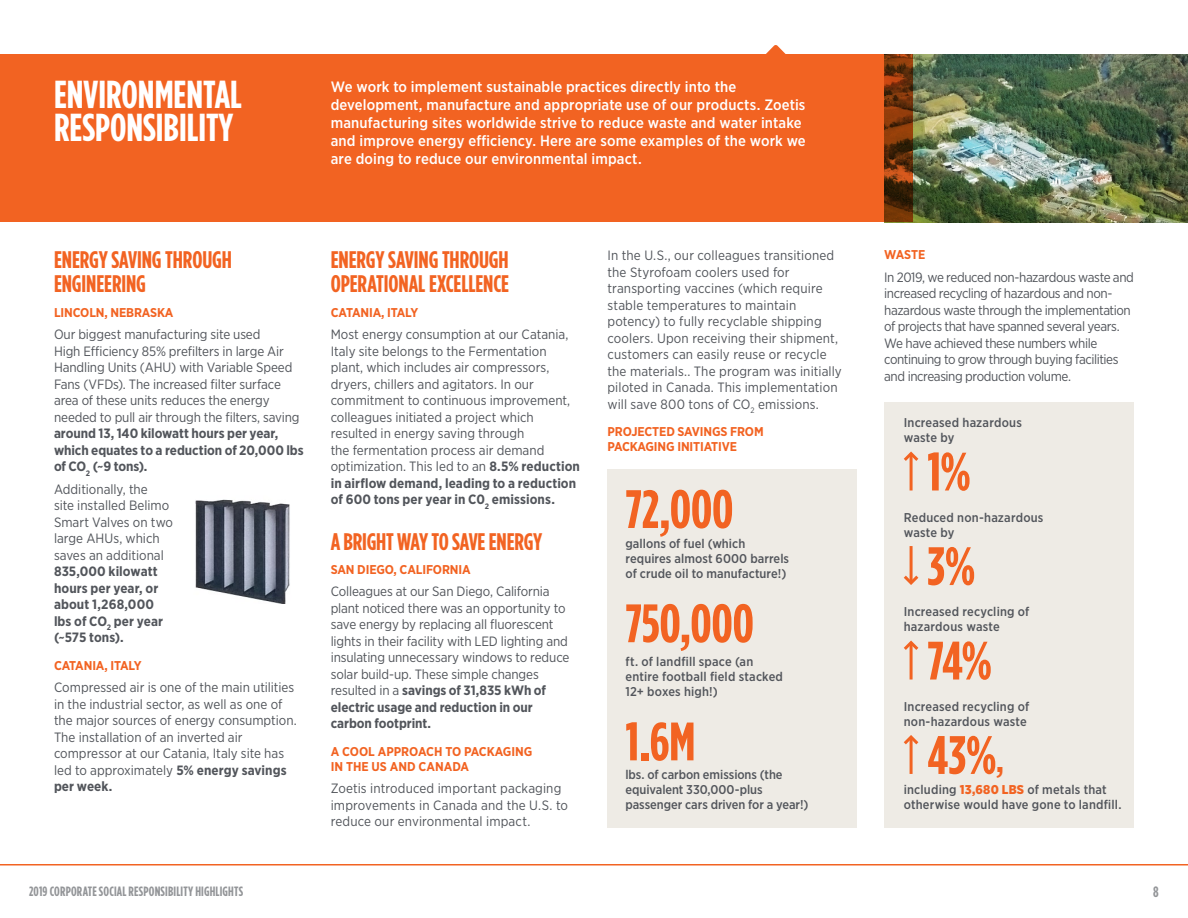
<style>
.page{position:relative;width:1188px;height:918px;background:#fff}
.page>*{position:absolute;margin:0;border:0;box-sizing:border-box;transform-origin:0 0}
.number_large{font:700 54px "Gotham Condensed";letter-spacing:-.005em;color:#f26322}
.Divider_Page_Large_T{font:700 39px/33px "Gotham Condensed";color:#fff}
.H2{font:700 24px/24px "Gotham Condensed";letter-spacing:-.005em;color:#f26322}
.Narrative_Intro_Text{font:500 15px/18px "Gotham Narrow";letter-spacing:.01em;color:#fff}
.t1{font:700 15px "Gotham Condensed";color:#939598}
.Body_P_lv1{font:13.5px/16.5px "Gotham Narrow";letter-spacing:-.005em;color:#52555b}
.Body_P_lv1-2{font:13.5px/16.5px "Gotham Narrow";letter-spacing:-.03em;color:#52555b}
.t2{font:700 13.5px "Gotham Condensed";letter-spacing:.015em;color:#939598}
.lv3{font:500 12.75px/15px "Gotham Narrow";letter-spacing:.01em;color:#52555b}
.t3{font:700 12.75px/15.3px "Gotham Narrow";letter-spacing:-.01em;color:#f26322}
.s1{font-weight:700}
.s2{font-size:36px}
.s3{font-weight:900;color:#f26322}
</style>
<div class="page">
<div style="left:608px;top:469px;width:249px;height:359px;background:#eeebe5"></div>
<div style="left:884px;top:402px;width:250px;height:426px;background:#eeebe5"></div>
<img style="left:195px;top:499px;width:95px;height:104px">
<img style="left:914px;top:54px;width:274px;height:168px">
<div style="left:0;top:54px;width:914px;height:168px;background:#f26322"></div>
<hr style="left:910px;top:643px;width:3px;height:37px;background:#f26322">
<svg style="left:903px;top:640px;width:16px;height:13px"></svg>
<hr style="left:910px;top:546px;width:3px;height:37px;background:#f26322">
<svg style="left:903px;top:572px;width:16px;height:13px"></svg>
<hr style="left:910px;top:737px;width:3px;height:37px;background:#f26322">
<svg style="left:903px;top:735px;width:16px;height:13px"></svg>
<hr style="left:910px;top:454px;width:3px;height:36px;background:#f26322">
<svg style="left:903px;top:451px;width:16px;height:13px"></svg>
<hr style="left:0;top:864px;width:1188px;height:2px;background:#f26322">
<svg style="left:766px;top:45px;width:20px;height:9px"></svg>
<p class="Divider_Page_Large_T" style="left:54px;top:77px;width:189px">ENVIRONMENTAL<br>RESPONSIBILITY</p>
<p class="Narrative_Intro_Text" style="left:331px;top:78px;width:477px">We work to implement sustainable practices directly into the development, manufacture and appropriate use of our products. Zoetis manufacturing sites worldwide strive to reduce waste and water intake and improve energy efficiency. Here are some examples of the work we are doing to reduce our environmental impact.</p>
<h5 class="H2" style="left:54px;top:248px;width:179px">ENERGY SAVING THROUGH<br>ENGINEERING</h5>
<h4 class="t3" style="left:54px;top:305px;width:121px">LINCOLN, NEBRASKA</h4>
<p class="Body_P_lv1" style="left:54px;top:326px;width:251px">Our biggest manufacturing site used<br>High Efficiency 85% prefilters in large Air Handling Units (AHU) with Variable Speed Fans (VFDs). The increased filter surface area of these units reduces the energy needed to pull air through the filters, saving <span class="s1">around 13, 140 kilowatt hours per year, which equates to a reduction of 20,000 lbs of CO</span><sub>2</sub> <span class="s1">(~9 tons).</span></p>
<p class="Body_P_lv1" style="left:54px;top:481px;width:121px">Additionally, the<br>site installed Belimo<br>Smart Valves on two large AHUs, which saves an additional<br><span class="s1">835,000 kilowatt hours per year, or about 1,268,000 lbs of CO</span><sub>2</sub> <span class="s1">per year (~575 tons).</span></p>
<h4 class="t3" style="left:54px;top:657px;width:89px">CATANIA, ITALY</h4>
<p class="Body_P_lv1" style="left:54px;top:679px;width:244px">Compressed air is one of the main utilities in the industrial sector, as well as one of the major sources of energy consumption.<br>The installation of an inverted air compressor at our Catania, Italy site has led to approximately <span class="s1">5% energy savings per week.</span></p>
<h5 class="H2" style="left:331px;top:248px;width:180px">ENERGY SAVING THROUGH<br>OPERATIONAL EXCELLENCE</h5>
<h4 class="t3" style="left:331px;top:305px;width:89px">CATANIA, ITALY</h4>
<p class="Body_P_lv1" style="left:331px;top:326px;width:251px">Most energy consumption at our Catania, Italy site belongs to the Fermentation plant, which includes air compressors, dryers, chillers and agitators. In our commitment to continuous improvement, colleagues initiated a project which resulted in energy saving through<br>the fermentation process air demand optimization. This led to an <span class="s1">8.5% reduction in airflow demand, leading to a reduction of 600 tons per year in C0</span><sub>2</sub> <span class="s1">emissions.</span></p>
<h5 class="H2" style="left:331px;top:529px;width:213px">A BRIGHT WAY TO SAVE ENERGY</h5>
<h4 class="t3" style="left:331px;top:562px;width:141px">SAN DIEGO, CALIFORNIA</h4>
<p class="Body_P_lv1" style="left:331px;top:583px;width:240px">Colleagues at our San Diego, California plant noticed there was an opportunity to save energy by replacing all fluorescent lights in their facility with LED lighting and insulating unnecessary windows to reduce solar build-up. These simple changes resulted in a <span class="s1">savings of 31,835 kWh of electric usage and reduction in our carbon footprint.</span></p>
<h4 class="t3" style="left:331px;top:743px;width:203px">A COOL APPROACH TO PACKAGING<br>IN THE US AND CANADA</h4>
<p class="Body_P_lv1" style="left:331px;top:780px;width:239px">Zoetis introduced important packaging improvements in Canada and the U.S. to reduce our environmental impact.</p>
<p class="Body_P_lv1" style="left:608px;top:247px;width:236px">In the U.S., our colleagues transitioned the Styrofoam coolers used for transporting vaccines (which require stable temperatures to maintain potency) to fully recyclable shipping coolers. Upon receiving their shipment, customers can easily reuse or recycle the materials.. The program was initially piloted in Canada. This implementation will save 800 tons of CO<sub>2</sub> emissions.</p>
<h4 class="t3" style="left:608px;top:424px;width:158px">PROJECTED SAVINGS FROM<br>PACKAGING INITIATIVE</h4>
<p class="number_large" style="left:626px;top:477px;width:109px">72,000</p>
<p class="lv3" style="left:626px;top:536px;width:165px">gallons of fuel (which requires almost 6000 barrels of crude oil to manufacture!)</p>
<p class="number_large" style="left:626px;top:592px;width:130px">750,000</p>
<p class="lv3" style="left:626px;top:654px;width:159px">ft. of landfill space (an entire football field stacked<br>12+ boxes high!)</p>
<p class="number_large" style="left:626px;top:710px;width:71px">1.6M</p>
<p class="lv3" style="left:626px;top:766px;width:184px">lbs. of carbon emissions (the equivalent 330,000-plus passenger cars driven for a year!)</p>
<h4 class="t3" style="left:884px;top:247px;width:43px">WASTE</h4>
<p class="Body_P_lv1-2" style="left:884px;top:269px;width:251px">In 2019, we reduced non-hazardous waste and increased recycling of hazardous and non&shy;hazardous waste through the implementation of projects that have spanned several years.<br>We have achieved these numbers while continuing to grow through buying facilities and increasing production volume.</p>
<p class="lv3" style="left:904px;top:415px;width:120px">Increased hazardous waste by</p>
<h1 class="number_large" style="left:927px;top:440px;width:45px">1%</h1>
<p class="lv3" style="left:904px;top:510px;width:141px">Reduced non-hazardous waste by</p>
<h1 class="number_large" style="left:927px;top:534px;width:50px">3%</h1>
<p class="lv3" style="left:904px;top:604px;width:127px">Increased recycling of hazardous waste</p>
<h1 class="number_large" style="left:927px;top:629px;width:66px">74%</h1>
<p class="lv3" style="left:904px;top:699px;width:127px">Increased recycling of non-hazardous waste</p>
<h1 class="number_large" style="left:927px;top:723px;width:78px">43%<span class="s2">,</span></h1>
<p class="lv3" style="left:904px;top:781px;width:219px">including <span class="s3">13,680 LBS</span> of metals that otherwise would have gone to landfill.</p>
<p class="t2" style="left:29px;top:883px;width:215px">2019 CORPORATE SOCIAL RESPONSIBILITY HIGHLIGHTS</p>
<p class="t1" style="left:1153px;top:883px;width:7px">8</p>
</div>
